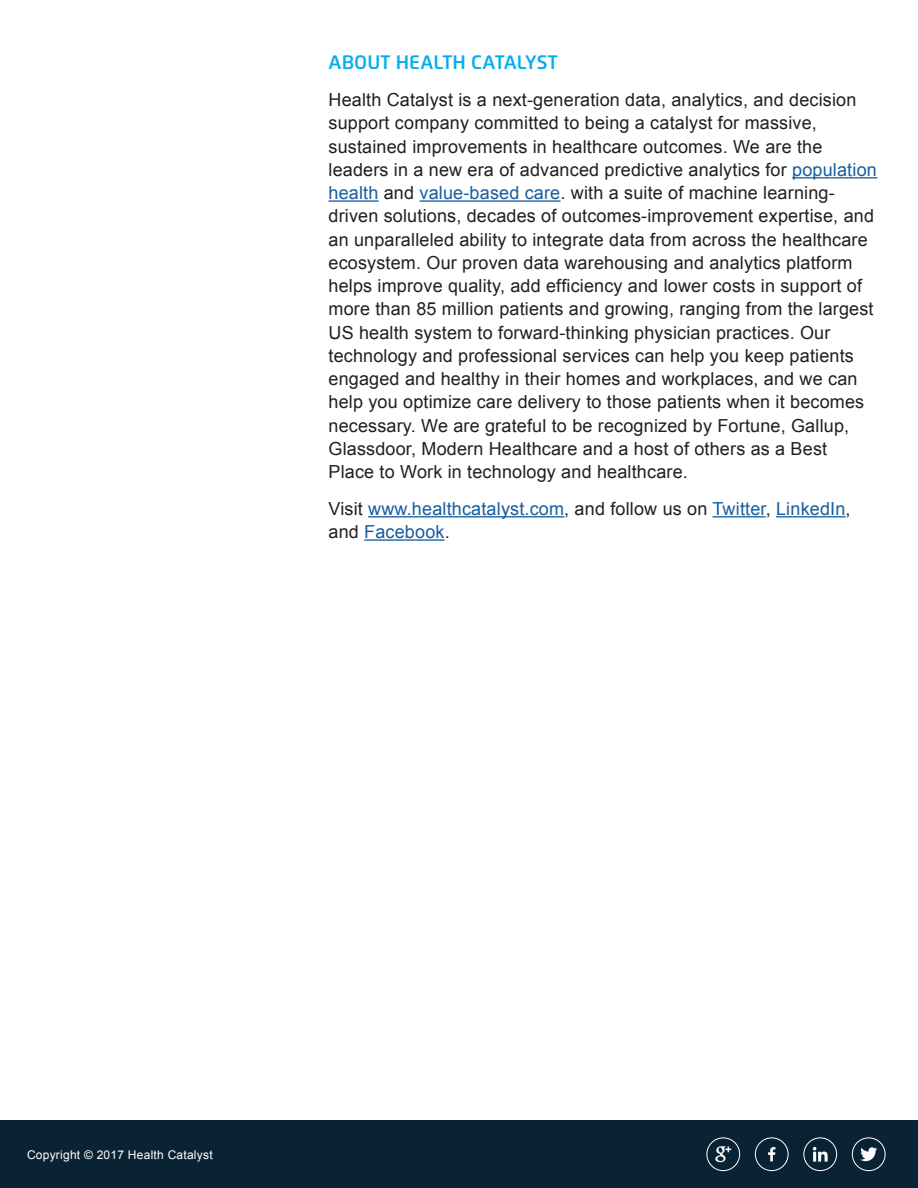
<style>
.page{position:relative;width:918px;height:1188px;background:#fff}
.page>*{position:absolute;margin:0;border:0;box-sizing:border-box;transform-origin:0 0}
.Section_Title{font:600 19.5px "Flexo";color:#00aeef}
.Body_Copy{font:18px/23.2px "Arial";letter-spacing:.01em;color:#231f20}
.Body_Copy-2{font:18px/23.2px "Arial";letter-spacing:.01em;color:#175d9e}
.t1{font:12px "Arial";letter-spacing:.02em;color:#fff}
.s1{color:#175d9e}
.s2{color:#231f20}
</style>
<div class="page">
<div style="left:0;top:1120px;width:918px;height:68px;background:#0a2334"></div>
<svg style="left:860px;top:1147px;width:17px;height:14px"></svg>
<div style="left:852px;top:1137px;width:34px;height:34px;border:1px solid #fff;border-radius:50%"></div>
<svg style="left:768px;top:1147px;width:7px;height:14px"></svg>
<div style="left:755px;top:1137px;width:34px;height:34px;border:1px solid #fff;border-radius:50%"></div>
<svg style="left:813px;top:1147px;width:15px;height:15px"></svg>
<div style="left:804px;top:1137px;width:33px;height:34px;border:1px solid #fff;border-radius:50%"></div>
<svg style="left:715px;top:1146px;width:16px;height:16px"></svg>
<div style="left:707px;top:1137px;width:33px;height:34px;border:1px solid #fff;border-radius:50%"></div>
<hr style="left:792px;top:177px;width:85px;height:1px;background:#175d9e">
<hr style="left:328px;top:200px;width:51px;height:2px;background:#175d9e">
<hr style="left:420px;top:200px;width:141px;height:2px;background:#175d9e">
<hr style="left:368px;top:516px;width:196px;height:1px;background:#175d9e">
<hr style="left:712px;top:516px;width:54px;height:1px;background:#175d9e">
<hr style="left:776px;top:516px;width:70px;height:1px;background:#175d9e">
<hr style="left:364px;top:539px;width:81px;height:2px;background:#175d9e">
<p class="Section_Title" style="left:328px;top:51px;width:231px">ABOUT HEALTH CATALYST</p>
<p class="Body_Copy" style="left:328px;top:88px;width:550px">Health Catalyst is a next-generation data, analytics, and decision support company committed to being a catalyst for massive, sustained improvements in healthcare outcomes. We are the leaders in a new era of advanced predictive analytics for <span class="s1">population health</span> and <span class="s1">value-based care</span>. with a suite of machine learning&shy;driven solutions, decades of outcomes-improvement expertise, and an unparalleled ability to integrate data from across the healthcare ecosystem. Our proven data warehousing and analytics platform helps improve quality, add efficiency and lower costs in support of more than 85 million patients and growing, ranging from the largest US health system to forward-thinking physician practices. Our technology and professional services can help you keep patients engaged and healthy in their homes and workplaces, and we can help you optimize care delivery to those patients when it becomes necessary. We are grateful to be recognized by Fortune, Gallup, Glassdoor, Modern Healthcare and a host of others as a Best Place to Work in technology and healthcare.</p>
<p class="Body_Copy-2" style="left:328px;top:497px;width:524px"><span class="s2">Visit</span> www.healthcatalyst.com<span class="s2">, and follow us on</span> Twitter<span class="s2">,</span> LinkedIn<span class="s2">, and</span> Facebook<span class="s2">.</span></p>
<p class="t1" style="left:27px;top:1147px;width:187px">Copyright © 2017 Health Catalyst</p>
</div>
